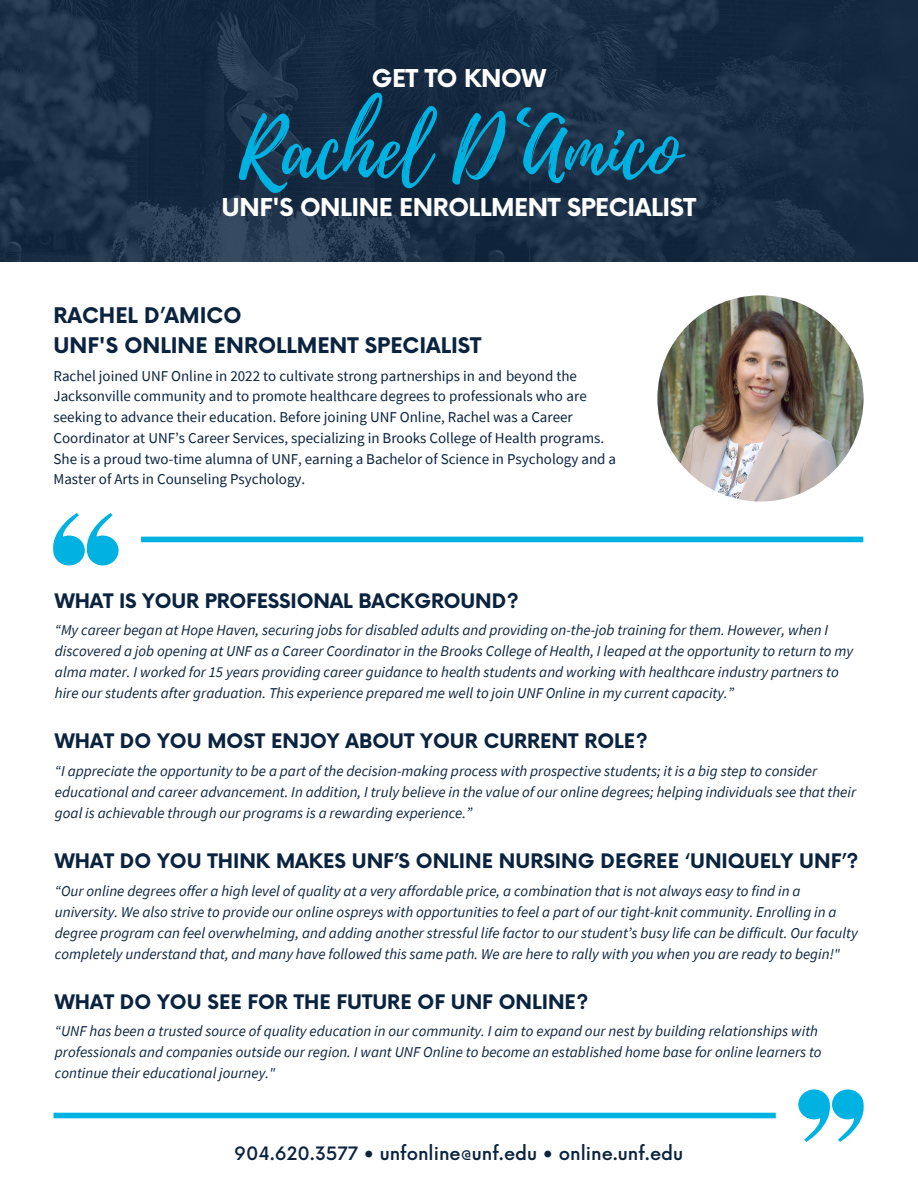
<style>
.page{position:relative;width:918px;height:1188px;background:#fff}
.page>*{position:absolute;margin:0;border:0;box-sizing:border-box;transform-origin:0 0}
.t1{font:79.8px "Playlist Script";color:#00b2e2}
.t2{font:75px "Feeling Passionate";color:#00b2e2}
.t3{font:700 24px "Now";letter-spacing:-.02em;color:#fff}
.t4{font:700 21px/29.2px "Now";color:#0a233f}
.t5{font:700 19.5px "Now";color:#0a233f}
.t6{font:500 18px "Now";color:#0a233f}
.t7{font:italic 15px/21px "Source Sans Pro";color:#0a233f}
.t8{font:15px/20.7px "Source Sans Pro";color:#0a233f}
</style>
<div class="page">
<svg style="left:0;top:0;width:918px;height:262px;background:#1a2e45"></svg>
<svg style="left:798px;top:1089px;width:66px;height:53px"></svg>
<div style="left:54px;top:1113px;width:722px;height:5px;background:#00b2e2"></div>
<svg style="left:53px;top:513px;width:66px;height:52px"></svg>
<div style="left:141px;top:537px;width:722px;height:5px;background:#00b2e2"></div>
<img style="left:657px;top:295px;width:207px;height:207px;border-radius:50%">
<h3 class="t3" style="left:372px;top:65px;width:176px">GET TO KNOW</h3>
<h1 class="t1" style="left:239px;top:93px;width:442px">Rachel D Amico</h1>
<h2 class="t2" style="left:517px;top:86px;width:17px">‘</h2>
<h3 class="t3" style="left:222px;top:195px;width:476px">UNF'S ONLINE ENROLLMENT SPECIALIST</h3>
<h3 class="t4" style="left:54px;top:302px;width:429px">RACHEL D’AMICO<br>UNF'S ONLINE ENROLLMENT SPECIALIST</h3>
<p class="t8" style="left:54px;top:365px;width:564px">Rachel joined UNF Online in 2022 to cultivate strong partnerships in and beyond the Jacksonville community and to promote healthcare degrees to professionals who are seeking to advance their education. Before joining UNF Online, Rachel was a Career Coordinator at UNF’s Career Services, specializing in Brooks College of Health programs.<br>She is a proud two-time alumna of UNF, earning a Bachelor of Science in Psychology and a Master of Arts in Counseling Psychology.</p>
<h3 class="t5" style="left:55px;top:590px;width:465px">WHAT IS YOUR PROFESSIONAL BACKGROUND?</h3>
<p class="t7" style="left:55px;top:620px;width:800px">“My career began at Hope Haven, securing jobs for disabled adults and providing on-the-job training for them. However, when I discovered a job opening at UNF as a Career Coordinator in the Brooks College of Health, I leaped at the opportunity to return to my alma mater. I worked for 15 years providing career guidance to health students and working with healthcare industry partners to hire our students after graduation. This experience prepared me well to join UNF Online in my current capacity.”</p>
<h3 class="t5" style="left:55px;top:731px;width:594px">WHAT DO YOU MOST ENJOY ABOUT YOUR CURRENT ROLE?</h3>
<p class="t7" style="left:55px;top:760px;width:803px">“I appreciate the opportunity to be a part of the decision-making process with prospective students; it is a big step to consider educational and career advancement. In addition, I truly believe in the value of our online degrees; helping individuals see that their goal is achievable through our programs is a rewarding experience.”</p>
<h3 class="t5" style="left:55px;top:850px;width:805px">WHAT DO YOU THINK MAKES UNF’S ONLINE NURSING DEGREE ‘UNIQUELY UNF’?</h3>
<p class="t7" style="left:55px;top:880px;width:804px">“Our online degrees offer a high level of quality at a very affordable price, a combination that is not always easy to find in a university. We also strive to provide our online ospreys with opportunities to feel a part of our tight-knit community. Enrolling in a degree program can feel overwhelming, and adding another stressful life factor to our student’s busy life can be difficult. Our faculty completely understand that, and many have followed this same path. We are here to rally with you when you are ready to begin!"</p>
<h3 class="t5" style="left:55px;top:991px;width:535px">WHAT DO YOU SEE FOR THE FUTURE OF UNF ONLINE?</h3>
<p class="t7" style="left:55px;top:1020px;width:768px">“UNF has been a trusted source of quality education in our community. I aim to expand our nest by building relationships with professionals and companies outside our region. I want UNF Online to become an established home base for online learners to continue their educational journey."</p>
<p class="t6" style="left:234px;top:1143px;width:450px">904.620.3577 • unfonline@unf.edu • online.unf.edu</p>
</div>
